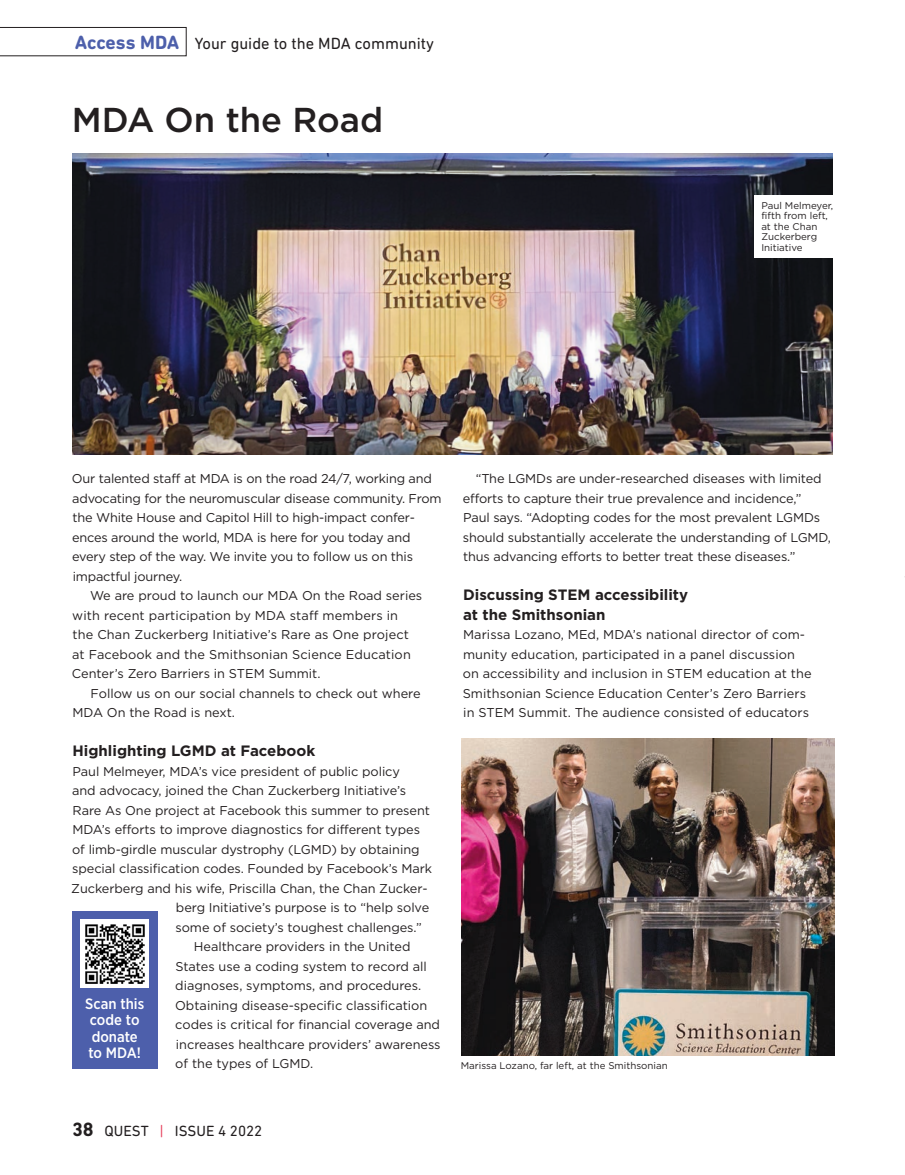
<style>
.page{position:relative;width:905px;height:1175px;background:#fff}
.page>*{position:absolute;margin:0;border:0;box-sizing:border-box;transform-origin:0 0}
.NEW_PN_Heads{font:500 34.5px "Gotham";color:#231f20}
.t1{font:16.5px "DIN Next Rounded LT Pro";color:#231f20}
.NEW_Subhead{font:700 15px/19.5px "Gotham";color:#231f20}
.t2{font:500 15px/16.5px "Gotham Narrow";color:#fff}
.t3{font:15px "DIN Next Rounded LT Pro";color:#231f20}
.NEW_PN_Body_no_inden{font:12.75px/19.5px "Gotham";letter-spacing:-.005em;color:#231f20}
.NEW_PN_Body_indent{font:12.75px/19.5px "Gotham";color:#231f20}
.NEW_Caption{font:9.75px/10.5px "Gotham";color:#231f20}
.s1{font-weight:700;font-size:19.5px;color:#4d5fab}
.s2{font-weight:700;font-size:19.5px}
.s3{color:#e74460}
</style>
<div class="page">
<svg style="left:0;top:27px;width:186px;height:29px"></svg>
<img style="left:72px;top:153px;width:761px;height:301px">
<img style="left:461px;top:738px;width:373px;height:317px">
<div style="left:754px;top:195px;width:83px;height:62px;background:#fff"></div>
<div style="left:72px;top:911px;width:85px;height:158px;background:#4d5fab"></div>
<img style="left:81px;top:920px;width:67px;height:67px">
<p class="t1" style="left:75px;top:34px;width:361px"><span class="s1">Access MDA</span> Your guide to the MDA community</p>
<p class="NEW_PN_Heads" style="left:72px;top:100px;width:313px">MDA On the Road</p>
<p class="NEW_Caption" style="left:761px;top:200px;width:73px">Paul Melmeyer, fifth from left, at the Chan<br>Zuckerberg<br>Initiative</p>
<p class="NEW_PN_Body_no_inden" style="left:72px;top:469px;width:371px">Our talented staff at MDA is on the road 24/7, working and advocating for the neuromuscular disease community. From the White House and Capitol Hill to high-impact confer&shy;ences around the world, MDA is here for you today and every step of the way. We invite you to follow us on this impactful journey.</p>
<p class="NEW_PN_Body_indent" style="left:72px;top:585px;width:352px;text-indent:18px">We are proud to launch our MDA On the Road series with recent participation by MDA staff members in<br>the Chan Zuckerberg Initiative’s Rare as One project at Facebook and the Smithsonian Science Education Center’s Zero Barriers in STEM Summit.</p>
<p class="NEW_PN_Body_indent" style="left:73px;top:683px;width:349px;text-indent:18px">Follow us on our social channels to check out where<br>MDA On the Road is next.</p>
<p class="NEW_Subhead" style="left:73px;top:741px;width:244px">Highlighting LGMD at Facebook</p>
<p class="NEW_PN_Body_no_inden" style="left:73px;top:761px;width:329px">Paul Melmeyer, MDA’s vice president of public policy</p>
<p class="NEW_PN_Body_no_inden" style="left:72px;top:781px;width:335px">and advocacy, joined the Chan Zuckerberg Initiative’s</p>
<p class="NEW_PN_Body_no_inden" style="left:73px;top:800px;width:359px">Rare As One project at Facebook this summer to present</p>
<p class="NEW_PN_Body_no_inden" style="left:73px;top:820px;width:349px">MDA’s efforts to improve diagnostics for different types</p>
<p class="NEW_PN_Body_no_inden" style="left:72px;top:839px;width:349px">of limb-girdle muscular dystrophy (LGMD) by obtaining</p>
<p class="NEW_PN_Body_no_inden" style="left:72px;top:858px;width:361px">special classification codes. Founded by Facebook’s Mark</p>
<p class="NEW_PN_Body_no_inden" style="left:71px;top:878px;width:358px">Zuckerberg and his wife, Priscilla Chan, the Chan Zucker-</p>
<p class="NEW_PN_Body_no_inden" style="left:176px;top:897px;width:255px">berg Initiative’s purpose is to “help solve</p>
<p class="NEW_PN_Body_no_inden" style="left:175px;top:917px;width:248px">some of society’s toughest challenges.”</p>
<p class="NEW_PN_Body_indent" style="left:175px;top:936px;width:267px;text-indent:19px">Healthcare providers in the United States use a coding system to record all diagnoses, symptoms, and procedures.<br>Obtaining disease-specific classification codes is critical for financial coverage and increases healthcare providers’ awareness of the types of LGMD.</p>
<p class="t2" style="left:85px;top:994px;width:60px">Scan this code to donate to MDA!</p>
<p class="t3" style="left:72px;top:1122px;width:192px"><span class="s2">38</span> QUEST <span class="s3">|</span> ISSUE 4 2022</p>
<p class="NEW_PN_Body_indent" style="left:462px;top:468px;width:370px;text-indent:13px">“The LGMDs are under-researched diseases with limited efforts to capture their true prevalence and incidence,” Paul says. “Adopting codes for the most prevalent LGMDs should substantially accelerate the understanding of LGMD, thus advancing efforts to better treat these diseases.”</p>
<p class="NEW_Subhead" style="left:463px;top:585px;width:227px">Discussing STEM accessibility at the Smithsonian</p>
<p class="NEW_PN_Body_no_inden" style="left:462px;top:625px;width:350px">Marissa Lozano, MEd, MDA’s national director of com&shy;munity education, participated in a panel discussion on accessibility and inclusion in STEM education at the Smithsonian Science Education Center’s Zero Barriers in STEM Summit. The audience consisted of educators</p>
<p class="NEW_Caption" style="left:460px;top:1060px;width:208px">Marissa Lozano, far left, at the Smithsonian</p>
</div>
